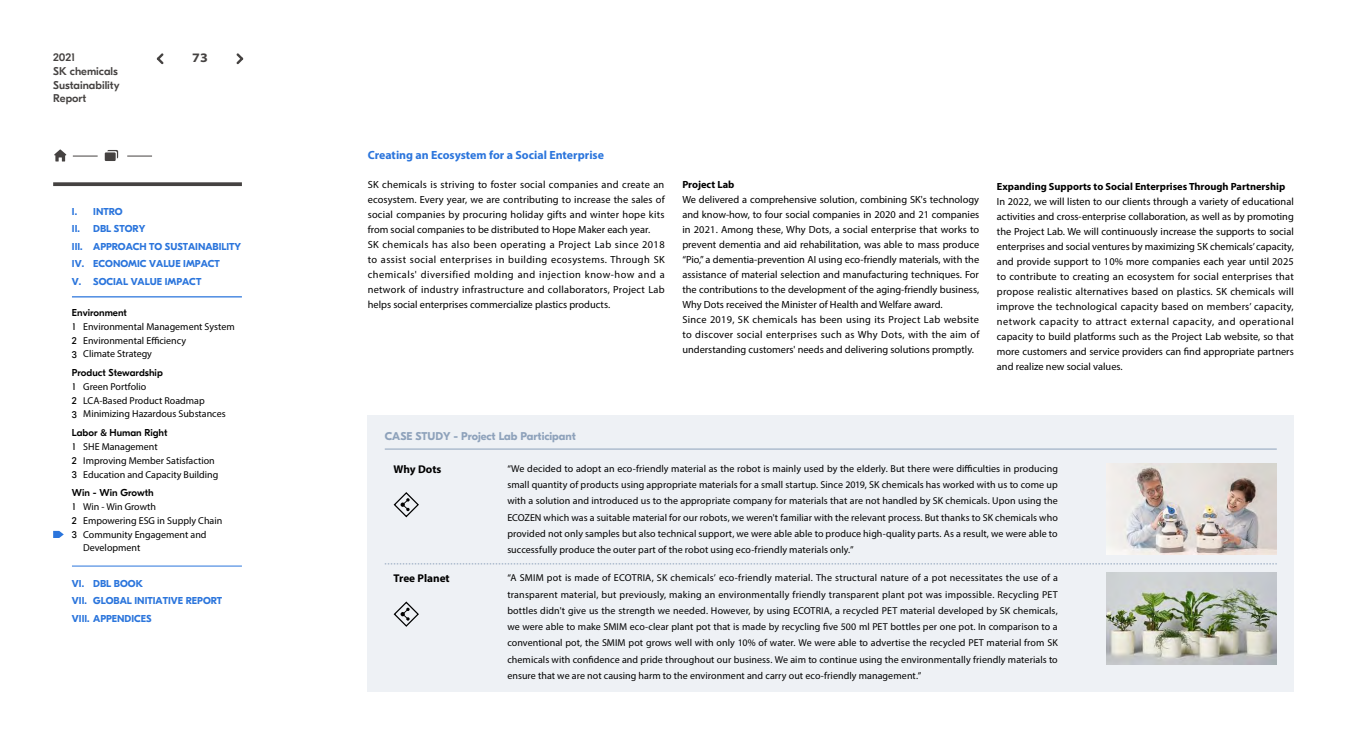
<style>
.page{position:relative;width:1347px;height:745px;background:#fff}
.page>*{position:absolute;margin:0;border:0;box-sizing:border-box;transform-origin:0 0}
.t1{font:700 semi-expanded 13px "Myriad Pro";color:#454241}
.t2{font:700 11.88px "Myriad Pro";color:#2b75dc}
.t3{font:500 11.25px/13.8px "GT Eesti Pro Disp Trial";color:#454241}
.t4{font:700 11.25px "GT Eesti Pro Disp Trial";color:#8ea2bb}
.t5{font:700 11.25px "Myriad Pro";color:#000}
.t6{font:10.38px/15px "Myriad Pro";letter-spacing:.005em;color:#000}
.t7{font:10.38px/15px "Myriad Pro";letter-spacing:.025em;color:#000}
.t8{font:700 10.38px "Myriad Pro";color:#000}
.t9{font:10px/16.2px "Myriad Pro";color:#000}
.t10{font:700 10px/17.5px "GT Eesti Pro Disp Trial";color:#2b75dc}
.t11{font:500 10px "GT Eesti Pro Disp Trial";color:#000}
.s1{font-family:"GT Eesti Pro Disp Trial"}
.s2{font-family:"Myriad Pro";font-weight:600}
</style>
<div class="page">
<svg style="left:53px;top:182px;width:189px;height:4px"></svg>
<hr style="left:72px;top:296px;width:170px;height:1px;background:#2b75dc">
<hr style="left:72px;top:565px;width:170px;height:1px;background:#2b75dc">
<svg style="left:73px;top:156px;width:25px;height:1px"></svg>
<svg style="left:127px;top:156px;width:25px;height:1px"></svg>
<svg style="left:54px;top:149px;width:12px;height:12px"></svg>
<div style="left:107px;top:150px;width:11px;height:8px;background:#454241;border-radius:2px"></div>
<svg style="left:106px;top:151px;width:11px;height:9px"></svg>
<div style="left:105px;top:152px;width:11px;height:9px;background:#454241"></div>
<svg style="left:157px;top:53px;width:6px;height:11px"></svg>
<svg style="left:236px;top:53px;width:7px;height:11px"></svg>
<div style="left:368px;top:415px;width:925px;height:276px;background:#eef1f5"></div>
<hr style="left:385px;top:448px;width:891px;height:1px;background:#8ea2bb">
<svg style="left:385px;top:563px;width:891px;height:1px"></svg>
<img style="left:1106px;top:463px;width:170px;height:91px">
<svg style="left:393px;top:492px;width:26px;height:26px"></svg>
<img style="left:1106px;top:572px;width:170px;height:91px">
<svg style="left:393px;top:601px;width:26px;height:26px"></svg>
<svg style="left:53px;top:530px;width:11px;height:7px"></svg>
<p class="t3" style="left:53px;top:51px;width:68px">2021<br>SK chemicals<br>Sustainability<br>Report</p>
<h1 class="t1" style="left:192px;top:49px;width:17px">73</h1>
<p class="t10" style="left:72px;top:203px;width:171px">I. INTRO<br>II. DBL STORY<br>III. APPROACH TO SUSTAINABILITY<br>IV. ECONOMIC VALUE IMPACT<br>V. SOCIAL VALUE IMPACT</p>
<p class="t11" style="left:72px;top:309px;width:56px">Environment</p>
<p class="t9" style="left:72px;top:319px;width:164px;line-height:13.8px"><span class="s1">1</span> Environmental Management System<br><span class="s1">2</span> Environmental Efficiency<br><span class="s1">3</span> Climate Strategy</p>
<p class="t11" style="left:72px;top:369px;width:92px">Product Stewardship</p>
<p class="t9" style="left:72px;top:379px;width:155px;line-height:13.8px"><span class="s1">1</span> Green Portfolio<br><span class="s1">2</span> LCA-Based Product Roadmap<br><span class="s1">3</span> Minimizing Hazardous Substances</p>
<p class="t11" style="left:72px;top:429px;width:97px">Labor <span class="s2">&amp;</span> Human Right</p>
<p class="t9" style="left:72px;top:439px;width:148px;line-height:13.8px"><span class="s1">1</span> SHE Management<br><span class="s1">2</span> Improving Member Satisfaction<br><span class="s1">3</span> Education and Capacity Building</p>
<p class="t11" style="left:72px;top:489px;width:83px">Win – Win Growth</p>
<p class="t9" style="left:73px;top:498px;width:85px"><span class="s1">1</span> Win - Win Growth</p>
<p class="t9" style="left:72px;top:512px;width:152px"><span class="s1">2</span> Empowering ESG in Supply Chain</p>
<p class="t9" style="left:72px;top:525px;width:136px"><span class="s1">3</span> Community Engagement and</p>
<p class="t9" style="left:83px;top:539px;width:59px">Development</p>
<p class="t10" style="left:72px;top:575px;width:152px">VI. DBL BOOK<br>VII. GLOBAL INITIATIVE REPORT<br>VIII. APPENDICES</p>
<p class="t2" style="left:368px;top:147px;width:238px">Creating an Ecosystem for a Social Enterprise</p>
<p class="t7" style="left:368px;top:176px;width:298px">SK chemicals is striving to foster social companies and create an ecosystem. Every year, we are contributing to increase the sales of social companies by procuring holiday gifts and winter hope kits from social companies to be distributed to Hope Maker each year.<br>SK chemicals has also been operating a Project Lab since 2018 to assist social enterprises in building ecosystems. Through SK chemicals' diversified molding and injection know-how and a network of industry infrastructure and collaborators, Project Lab helps social enterprises commercialize plastics products.</p>
<p class="t8" style="left:682px;top:177px;width:54px">Project Lab</p>
<p class="t6" style="left:682px;top:191px;width:298px">We delivered a comprehensive solution, combining SK's technology and know-how, to four social companies in 2020 and 21 companies in 2021. Among these, Why Dots, a social enterprise that works to prevent dementia and aid rehabilitation, was able to mass produce “Pio,” a dementia-prevention AI using eco-friendly materials, with the assistance of material selection and manufacturing techniques. For the contributions to the development of the aging-friendly business, Why Dots received the Minister of Health and Welfare award.<br>Since 2019, SK chemicals has been using its Project Lab website to discover social enterprises such as Why Dots, with the aim of understanding customers' needs and delivering solutions promptly.</p>
<p class="t8" style="left:997px;top:179px;width:290px">Expanding Supports to Social Enterprises Through Partnership</p>
<p class="t6" style="left:997px;top:193px;width:298px;text-align:justify">In 2022, we will listen to our clients through a variety of educational activities and cross-enterprise collaboration, as well as by promoting the Project Lab. We will continuously increase the supports to social enterprises and social ventures by maximizing SK chemicals’ capacity, and provide support to 10% more companies each year until 2025 to contribute to creating an ecosystem for social enterprises that propose realistic alternatives based on plastics. SK chemicals will improve the technological capacity based on members’ capacity, network capacity to attract external capacity, and operational capacity to build platforms such as the Project Lab website, so that more customers and service providers can find appropriate partners and realize new social values.</p>
<p class="t4" style="left:385px;top:432px;width:193px">CASE STUDY - Project Lab Participant</p>
<p class="t5" style="left:393px;top:461px;width:49px">Why Dots</p>
<p class="t9" style="left:507px;top:460px;width:552px;text-align:justify">“We decided to adopt an eco-friendly material as the robot is mainly used by the elderly. But there were difficulties in producing small quantity of products using appropriate materials for a small startup. Since 2019, SK chemicals has worked with us to come up with a solution and introduced us to the appropriate company for materials that are not handled by SK chemicals. Upon using the ECOZEN which was a suitable material for our robots, we weren't familiar with the relevant process. But thanks to SK chemicals who provided not only samples but also technical support, we were able able to produce high-quality parts. As a result, we were able to successfully produce the outer part of the robot using eco-friendly materials only.”</p>
<p class="t5" style="left:393px;top:571px;width:58px">Tree Planet</p>
<p class="t9" style="left:507px;top:569px;width:552px;text-align:justify">“A SMIM pot is made of ECOTRIA, SK chemicals’ eco-friendly material. The structural nature of a pot necessitates the use of a transparent material, but previously, making an environmentally friendly transparent plant pot was impossible. Recycling PET bottles didn't give us the strength we needed. However, by using ECOTRIA, a recycled PET material developed by SK chemicals, we were able to make SMIM eco-clear plant pot that is made by recycling five 500 ml PET bottles per one pot. In comparison to a conventional pot, the SMIM pot grows well with only 10% of water. We were able to advertise the recycled PET material from SK chemicals with confidence and pride throughout our business. We aim to continue using the environmentally friendly materials to ensure that we are not causing harm to the environment and carry out eco-friendly management.”</p>
</div>
